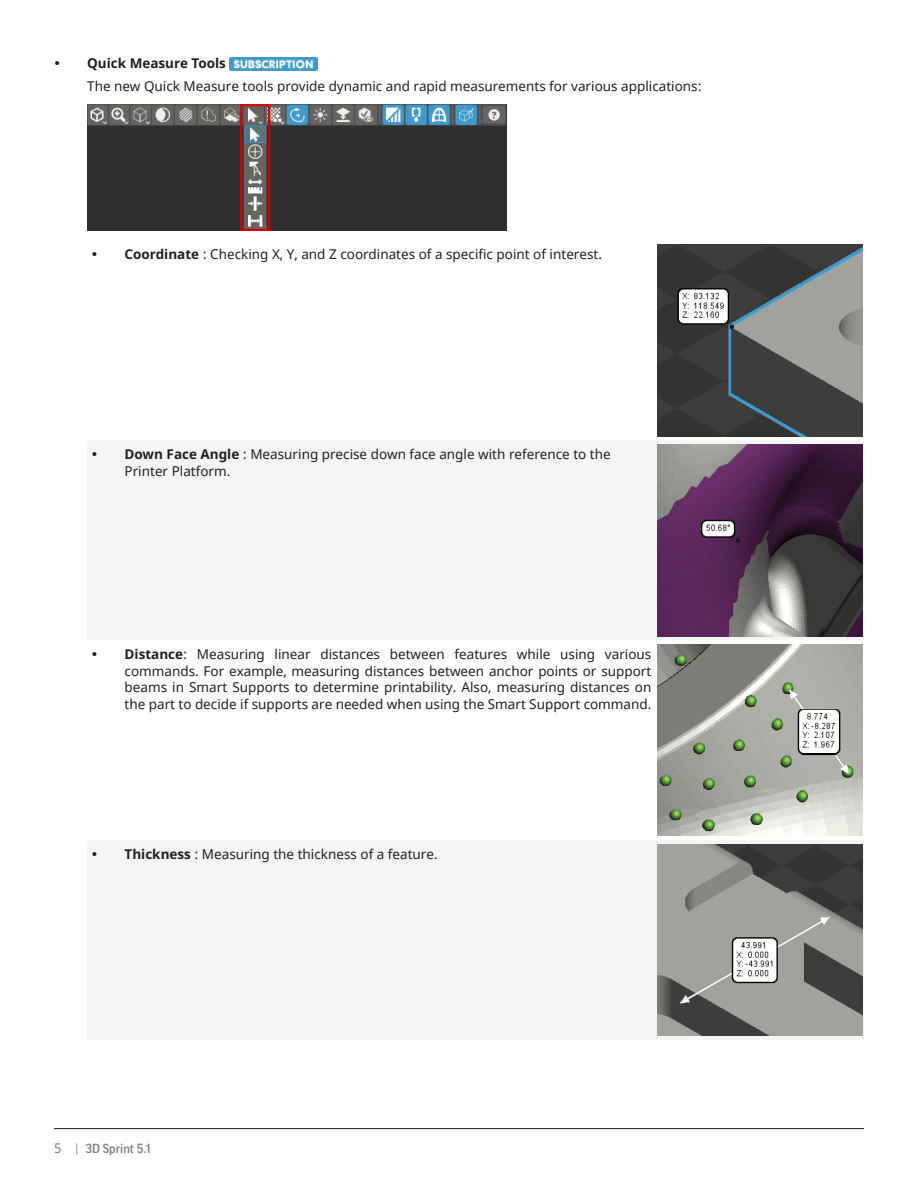
<style>
.page{position:relative;width:918px;height:1188px;background:#fff}
.page>*{position:absolute;margin:0;border:0;box-sizing:border-box;transform-origin:0 0}
.List_Body{font:13.5px/16.5px "Noto Sans";color:#231f20}
.t1{font:700 13.5px "Noto Sans";color:#231f20}
.t2{font:13.5px "Noto Sans";color:#808285}
.t3{font:500 12.75px "Good Pro";color:#808285}
.s1{font-weight:700}
</style>
<div class="page">
<hr style="left:54px;top:1128px;width:810px;height:1px;background:#231f20">
<svg style="left:77px;top:1143px;width:1px;height:12px"></svg>
<img style="left:230px;top:57px;width:87px;height:14px">
<img style="left:87px;top:104px;width:420px;height:126px">
<img style="left:657px;top:245px;width:205px;height:191px">
<img style="left:657px;top:445px;width:205px;height:191px">
<img style="left:657px;top:645px;width:205px;height:191px">
<img style="left:657px;top:844px;width:205px;height:192px">
<p class="t1" style="left:87px;top:54px;width:140px">Quick Measure Tools</p>
<p class="List_Body" style="left:87px;top:78px;width:616px">The new Quick Measure tools provide dynamic and rapid measurements for various applications:</p>
<p class="List_Body" style="left:125px;top:247px;width:479px"><span class="s1">Coordinate</span> : Checking X, Y, and Z coordinates of a specific point of interest.</p>
<p class="List_Body" style="left:125px;top:447px;width:488px"><span class="s1">Down Face Angle</span> : Measuring precise down face angle with reference to the<br>Printer Platform.</p>
<p class="List_Body" style="left:125px;top:646px;width:528px;text-align:justify"><span class="s1">Distance</span>: Measuring linear distances between features while using various commands. For example, measuring distances between anchor points or support beams in Smart Supports to determine printability. Also, measuring distances on the part to decide if supports are needed when using the Smart Support command.</p>
<p class="List_Body" style="left:125px;top:846px;width:315px"><span class="s1">Thickness</span> : Measuring the thickness of a feature.</p>
<p class="t2" style="left:54px;top:1139px;width:9px">5</p>
<p class="t3" style="left:86px;top:1142px;width:67px">3D Sprint 5.1</p>
</div>
